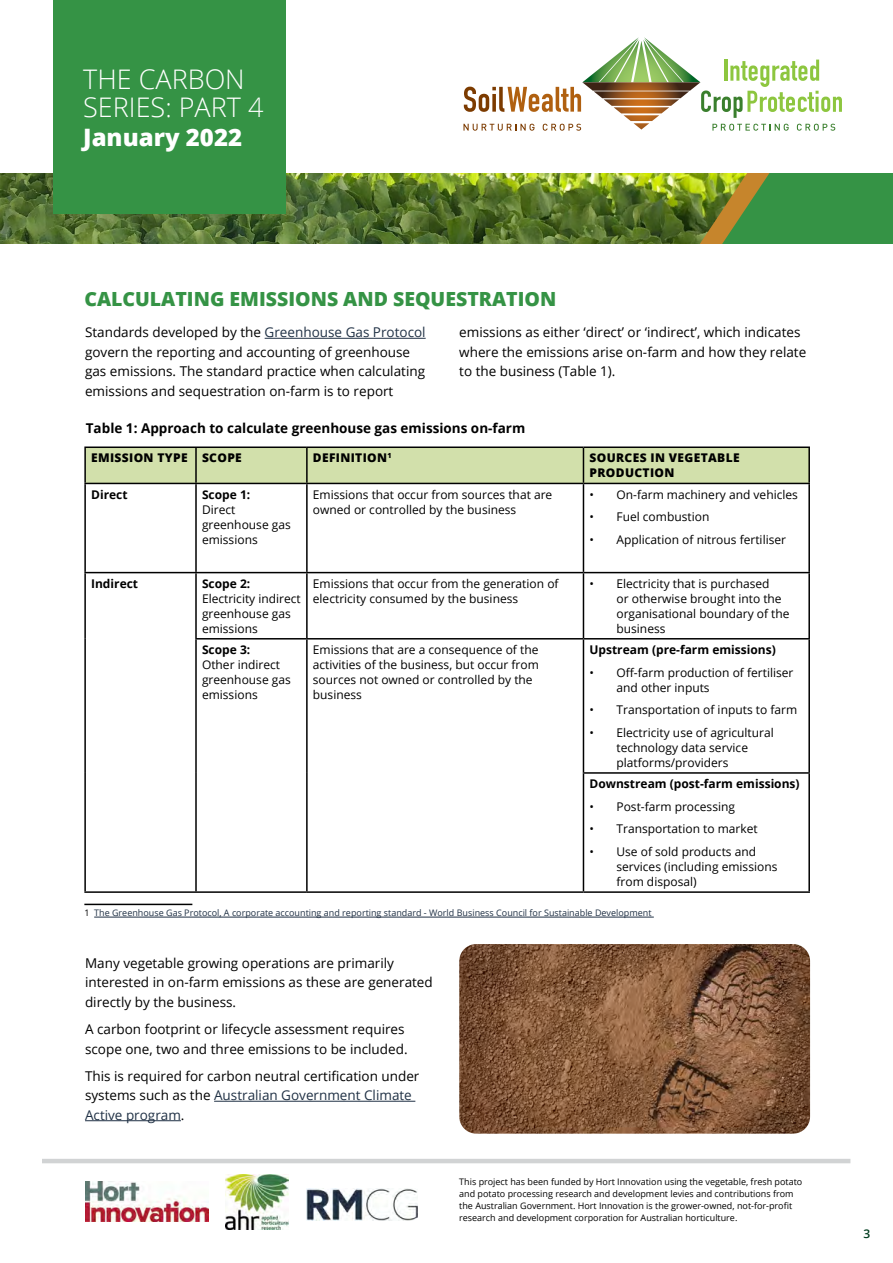
<style>
.page{position:relative;width:893px;height:1263px;background:#fff}
.page>*{position:absolute;margin:0;border:0;box-sizing:border-box;transform-origin:0 0}
.t1{font:300 27px/28.5px "Open Sans";color:#fff}
.t2{font:800 24px "Open Sans";color:#fff}
.t3{font:800 19.5px "Open Sans";color:#359345}
.t4{font:13.5px/19.5px "Open Sans";color:#000}
.t5{font:700 13.5px "Open Sans";color:#000}
.t6{font:12px/15px "Open Sans";color:#000}
.t7{font:700 12px "Open Sans";color:#000}
.t8{font:800 12px/15px "Open Sans";letter-spacing:.03em;color:#000}
.t9{font:600 12px "Open Sans";color:#003c1f}
.t10{font:9px/12px "Open Sans";color:#000}
.t11{font:9px "Open Sans";color:#203145}
.s1{color:#203145}
.s2{color:#000}
</style>
<div class="page">
<img style="left:0;top:173px;width:414px;height:71px">
<svg style="left:414px;top:173px;width:479px;height:71px;background:#458336"></svg>
<hr style="left:42px;top:1159px;width:808px;height:4px;background:#d1d3d4">
<div style="left:53px;top:0;width:233px;height:214px;background:#359345"></div>
<img style="left:463px;top:37px;width:379px;height:207px">
<hr style="left:265px;top:338px;width:161px;height:1px;background:#203145">
<hr style="left:214px;top:1101px;width:201px;height:1px;background:#203145">
<hr style="left:85px;top:1120px;width:96px;height:1px;background:#203145">
<div style="left:86px;top:448px;width:722px;height:35px;background:#d2e0ab"></div>
<hr style="left:84px;top:446px;width:112px;height:2px;background:#000">
<hr style="left:84px;top:448px;width:2px;height:35px;background:#000">
<hr style="left:196px;top:446px;width:111px;height:2px;background:#000">
<hr style="left:195px;top:448px;width:2px;height:35px;background:#000">
<hr style="left:307px;top:446px;width:276px;height:2px;background:#000">
<hr style="left:306px;top:448px;width:2px;height:35px;background:#000">
<hr style="left:583px;top:446px;width:227px;height:2px;background:#000">
<hr style="left:583px;top:448px;width:1px;height:35px;background:#000">
<hr style="left:808px;top:448px;width:2px;height:35px;background:#000">
<hr style="left:84px;top:483px;width:112px;height:1px;background:#000">
<hr style="left:84px;top:484px;width:2px;height:88px;background:#000">
<hr style="left:196px;top:483px;width:111px;height:1px;background:#000">
<hr style="left:195px;top:484px;width:2px;height:88px;background:#000">
<hr style="left:307px;top:483px;width:276px;height:1px;background:#000">
<hr style="left:306px;top:484px;width:2px;height:88px;background:#000">
<hr style="left:583px;top:483px;width:227px;height:1px;background:#000">
<hr style="left:583px;top:484px;width:1px;height:88px;background:#000">
<hr style="left:808px;top:484px;width:2px;height:88px;background:#000">
<hr style="left:84px;top:572px;width:112px;height:1px;background:#000">
<hr style="left:84px;top:573px;width:2px;height:66px;background:#000">
<hr style="left:196px;top:572px;width:111px;height:1px;background:#000">
<hr style="left:195px;top:573px;width:2px;height:65px;background:#000">
<hr style="left:307px;top:572px;width:276px;height:1px;background:#000">
<hr style="left:306px;top:573px;width:2px;height:65px;background:#000">
<hr style="left:583px;top:572px;width:227px;height:1px;background:#000">
<hr style="left:583px;top:573px;width:1px;height:65px;background:#000">
<hr style="left:808px;top:573px;width:2px;height:65px;background:#000">
<hr style="left:84px;top:639px;width:2px;height:134px;background:#000">
<hr style="left:195px;top:638px;width:112px;height:1px;background:#000">
<hr style="left:195px;top:639px;width:2px;height:134px;background:#000">
<hr style="left:307px;top:638px;width:276px;height:1px;background:#000">
<hr style="left:306px;top:639px;width:2px;height:134px;background:#000">
<hr style="left:583px;top:638px;width:227px;height:1px;background:#000">
<hr style="left:583px;top:639px;width:1px;height:133px;background:#000">
<hr style="left:808px;top:639px;width:2px;height:133px;background:#000">
<hr style="left:84px;top:773px;width:2px;height:118px;background:#000">
<hr style="left:195px;top:773px;width:2px;height:118px;background:#000">
<hr style="left:306px;top:773px;width:2px;height:118px;background:#000">
<hr style="left:583px;top:772px;width:227px;height:2px;background:#000">
<hr style="left:583px;top:774px;width:1px;height:117px;background:#000">
<hr style="left:808px;top:774px;width:2px;height:117px;background:#000">
<hr style="left:84px;top:891px;width:112px;height:2px;background:#000">
<hr style="left:196px;top:891px;width:111px;height:2px;background:#000">
<hr style="left:307px;top:891px;width:276px;height:2px;background:#000">
<hr style="left:583px;top:891px;width:227px;height:2px;background:#000">
<hr style="left:84px;top:904px;width:108px;height:1px;background:#000">
<hr style="left:94px;top:917px;width:560px;height:1px;background:#203145">
<img style="left:306px;top:1189px;width:112px;height:31px">
<img style="left:86px;top:1182px;width:123px;height:39px">
<img style="left:226px;top:1175px;width:62px;height:54px">
<img style="left:459px;top:944px;width:351px;height:190px">
<h1 class="t1" style="left:83px;top:64px;width:182px">THE CARBON<br>SERIES: PART 4</h1>
<h2 class="t2" style="left:83px;top:119px;width:160px">January 2022</h2>
<h3 class="t3" style="left:84px;top:284px;width:473px">CALCULATING EMISSIONS AND SEQUESTRATION</h3>
<p class="t4" style="left:85px;top:322px;width:342px">Standards developed by the <span class="s1">Greenhouse Gas Protocol </span>govern the reporting and accounting of greenhouse gas emissions. The standard practice when calculating emissions and sequestration on-farm is to report</p>
<p class="t5" style="left:86px;top:419px;width:441px">Table 1: Approach to calculate greenhouse gas emissions on-farm</p>
<p class="t4" style="left:459px;top:322px;width:349px">emissions as either ‘direct’ or ‘indirect’, which indicates where the emissions arise on-farm and how they relate to the business (Table 1).</p>
<p class="t8" style="left:91px;top:450px;width:152px">EMISSION TYPE SCOPE</p>
<p class="t8" style="left:313px;top:450px;width:80px">DEFINITION<sup>1</sup></p>
<p class="t8" style="left:589px;top:450px;width:152px">SOURCES IN VEGETABLE<br>PRODUCTION</p>
<p class="t7" style="left:91px;top:486px;width:38px">Direct</p>
<p class="t7" style="left:202px;top:486px;width:50px">Scope 1:</p>
<p class="t6" style="left:202px;top:501px;width:90px">Direct greenhouse gas emissions</p>
<p class="t6" style="left:313px;top:486px;width:241px">Emissions that occur from sources that are owned or controlled by the business</p>
<p class="t6" style="left:589px;top:486px;width:210px">• On-farm machinery and vehicles</p>
<p class="t6" style="left:589px;top:509px;width:121px">• Fuel combustion</p>
<p class="t6" style="left:589px;top:532px;width:198px">• Application of nitrous fertiliser</p>
<p class="t7" style="left:91px;top:575px;width:49px">Indirect</p>
<p class="t7" style="left:202px;top:575px;width:50px">Scope 2:</p>
<p class="t6" style="left:202px;top:591px;width:100px">Electricity indirect greenhouse gas emissions</p>
<p class="t6" style="left:313px;top:576px;width:247px">Emissions that occur from the generation of electricity consumed by the business</p>
<p class="t6" style="left:616px;top:576px;width:175px;text-indent:-27px">• Electricity that is purchased<br>or otherwise brought into the organisational boundary of the business</p>
<p class="t6" style="left:313px;top:642px;width:228px">Emissions that are a consequence of the activities of the business, but occur from sources not owned or controlled by the business</p>
<p class="t7" style="left:589px;top:641px;width:188px">Upstream (pre-farm emissions)</p>
<p class="t7" style="left:202px;top:641px;width:50px">Scope 3:</p>
<p class="t6" style="left:202px;top:657px;width:90px">Other indirect greenhouse gas emissions</p>
<p class="t6" style="left:616px;top:664px;width:179px;text-indent:-27px">• Off-farm production of fertiliser and other inputs</p>
<p class="t6" style="left:589px;top:702px;width:209px">• Transportation of inputs to farm</p>
<p class="t6" style="left:616px;top:725px;width:159px;text-indent:-27px">• Electricity use of agricultural technology data service platforms/providers</p>
<p class="t7" style="left:589px;top:775px;width:212px">Downstream (post-farm emissions)</p>
<p class="t6" style="left:589px;top:799px;width:147px">• Post-farm processing</p>
<p class="t6" style="left:589px;top:821px;width:170px">• Transportation to market</p>
<p class="t6" style="left:616px;top:844px;width:162px;text-indent:-27px">• Use of sold products and services (including emissions from disposal)</p>
<p class="t11" style="left:84px;top:907px;width:569px"><span class="s2">1</span> The Greenhouse Gas Protocol, A corporate accounting and reporting standard - World Business Council for Sustainable Development</p>
<p class="t4" style="left:85px;top:953px;width:349px">Many vegetable growing operations are primarily interested in on-farm emissions as these are generated directly by the business.</p>
<p class="t4" style="left:85px;top:1019px;width:324px">A carbon footprint or lifecycle assessment requires scope one, two and three emissions to be included.</p>
<p class="t4" style="left:85px;top:1066px;width:336px">This is required for carbon neutral certification under systems such as the <span class="s1">Australian Government Climate<br>Active program</span>.</p>
<p class="t10" style="left:459px;top:1175px;width:345px">This project has been funded by Hort Innovation using the vegetable, fresh potato and potato processing research and development levies and contributions from the Australian Government. Hort Innovation is the grower-owned, not-for-profit research and development corporation for Australian horticulture.</p>
<p class="t9" style="left:863px;top:1225px;width:8px">3</p>
</div>
